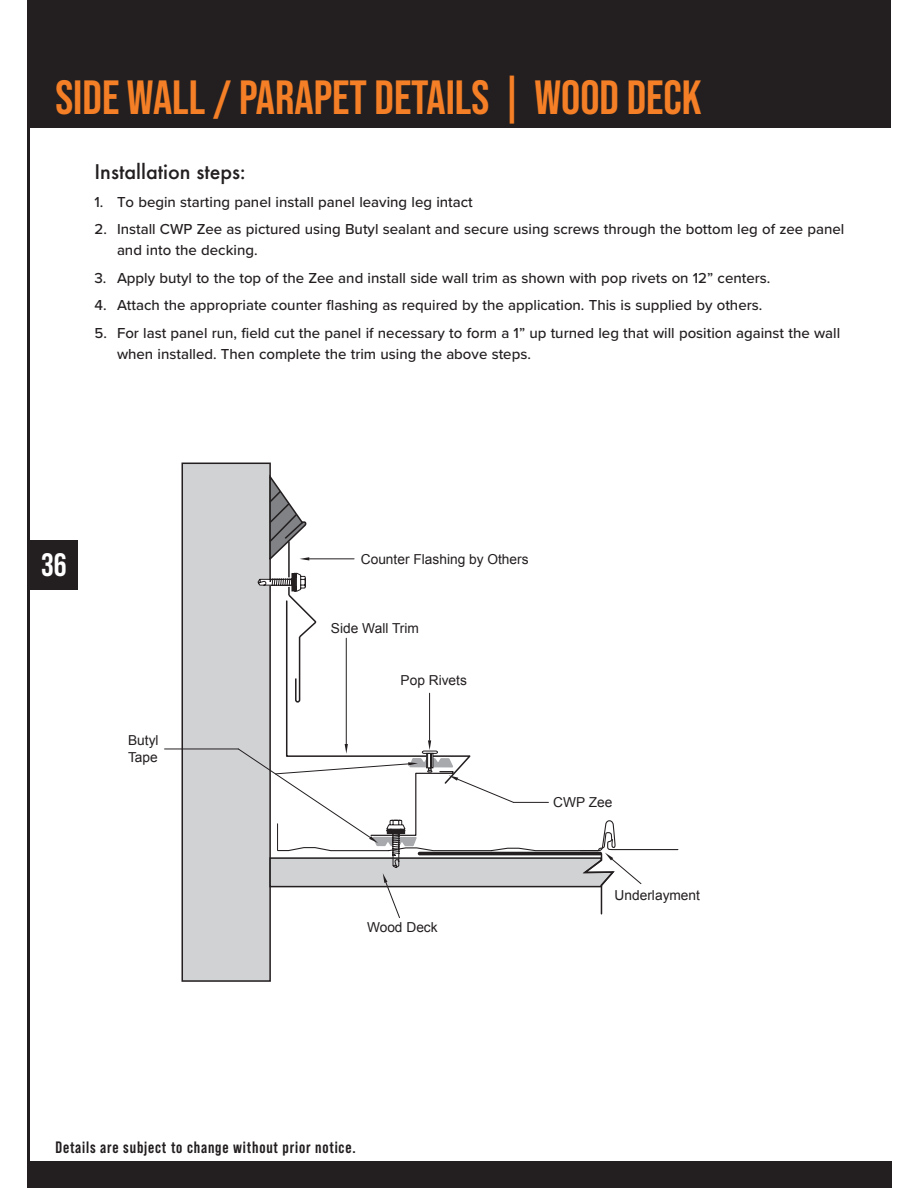
<style>
.page{position:relative;width:918px;height:1188px;background:#fff}
.page>*{position:absolute;margin:0;border:0;box-sizing:border-box;transform-origin:0 0}
.Top_Titles_-_Orange_-_Level_2{font:700 48px "Bebas Neue Pro";color:#f47f26}
.t1{font:700 32.4px "Bebas Neue Pro";color:#fff}
.Futura_Header_2{font:500 22.2px "Futura PT";color:#231f20}
.t2{font:700 16.5px "Bebas Neue Pro";letter-spacing:.05em;color:#231f20}
.Body_with_Tabs{font:500 15px/21px "Proxima Nova";color:#231f20}
.t3{font:13.8px/16.5px "Arial";color:#231f20}
</style>
<div class="page">
<div style="left:27px;top:0;width:864px;height:128px;background:#231f20"></div>
<div style="left:28px;top:540px;width:50px;height:49px;background:#231f20"></div>
<div style="left:182px;top:463px;width:88px;height:518px;background:#d1d2d4"></div>
<div style="left:181px;top:463px;width:90px;height:519px;border:2px solid #231f20"></div>
<hr style="left:288px;top:541px;width:2px;height:36px;background:#231f20">
<hr style="left:165px;top:748px;width:73px;height:1px;background:#231f20">
<svg style="left:268px;top:472px;width:41px;height:89px"></svg>
<hr style="left:309px;top:558px;width:45px;height:1px;background:#231f20">
<svg style="left:237px;top:572px;width:442px;height:347px"></svg>
<hr style="left:27px;top:0;width:3px;height:1188px;background:#231f20">
<div style="left:28px;top:1161px;width:864px;height:27px;background:#231f20"></div>
<p class="Top_Titles_-_Orange_-_Level_2" style="left:56px;top:70px;width:648px">SIDE WALL / PARAPET DETAILS | WOOD DECK</p>
<p class="Futura_Header_2" style="left:94px;top:158px;width:153px">Installation steps:</p>
<p class="Body_with_Tabs" style="left:94px;top:191px;width:380px">1. To begin starting panel install panel leaving leg intact</p>
<p class="Body_with_Tabs" style="left:117px;top:218px;width:729px;text-indent:-22px">2. Install CWP Zee as pictured using Butyl sealant and secure using screws through the bottom leg of zee panel and into the decking.</p>
<p class="Body_with_Tabs" style="left:94px;top:267px;width:677px">3. Apply butyl to the top of the Zee and install side wall trim as shown with pop rivets on 12” centers.</p>
<p class="Body_with_Tabs" style="left:94px;top:294px;width:669px">4. Attach the appropriate counter flashing as required by the application. This is supplied by others.</p>
<p class="Body_with_Tabs" style="left:117px;top:322px;width:725px;text-indent:-22px">5. For last panel run, field cut the panel if necessary to form a 1” up turned leg that will position against the wall when installed. Then complete the trim using the above steps.</p>
<h2 class="t1" style="left:42px;top:546px;width:26px">36</h2>
<p class="t3" style="left:128px;top:732px;width:32px">Butyl<br>Tape</p>
<p class="t3" style="left:361px;top:551px;width:169px">Counter Flashing by Others</p>
<p class="t3" style="left:331px;top:621px;width:89px">Side Wall Trim</p>
<p class="t3" style="left:401px;top:672px;width:68px">Pop Rivets</p>
<p class="t3" style="left:367px;top:919px;width:72px">Wood Deck</p>
<p class="t3" style="left:553px;top:794px;width:61px">CWP Zee</p>
<p class="t3" style="left:615px;top:887px;width:87px">Underlayment</p>
<p class="t2" style="left:56px;top:1138px;width:300px">Details are subject to change without prior notice.</p>
</div>
